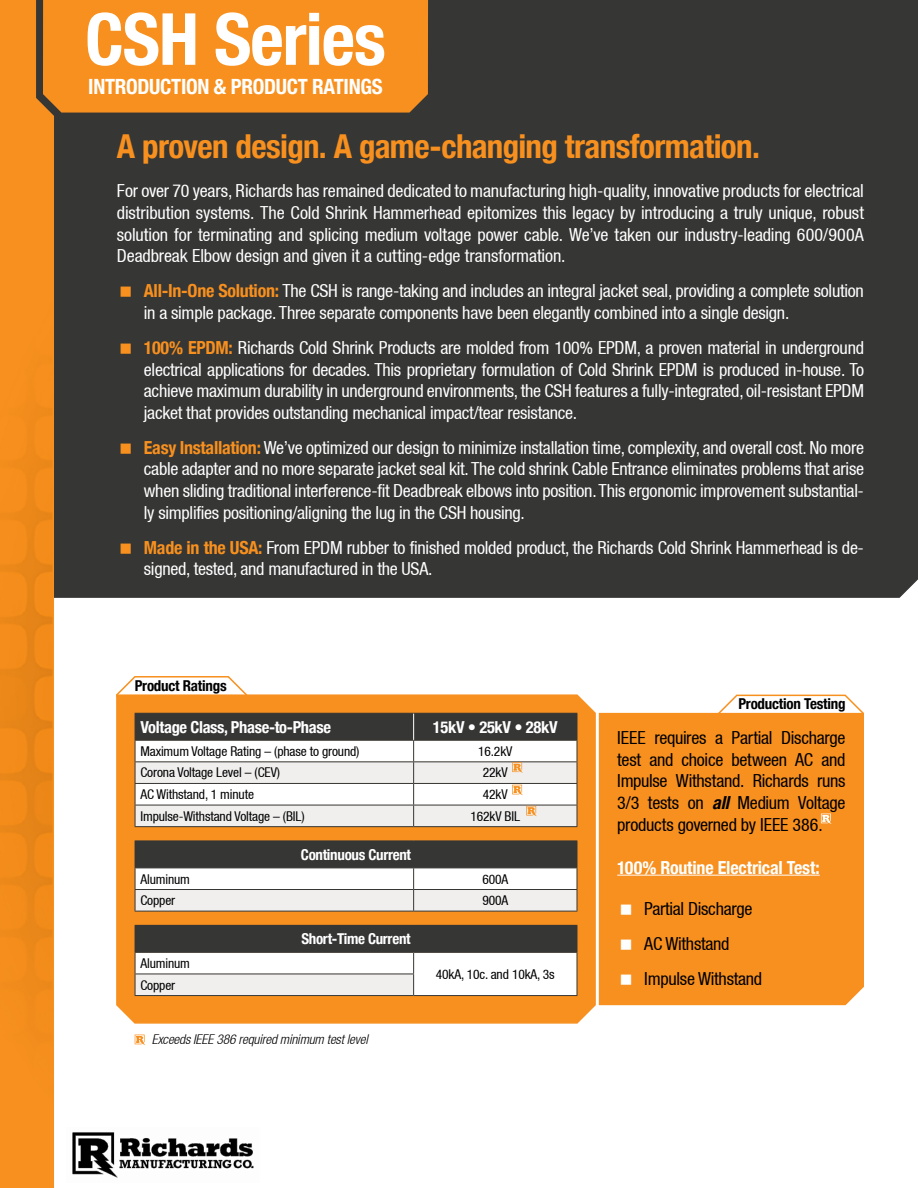
<style>
.page{position:relative;width:918px;height:1188px;background:#fff}
.page>*{position:absolute;margin:0;border:0;box-sizing:border-box;transform-origin:0 0}
.Main_Text{font:700 condensed 72px "Helvetica 77";letter-spacing:-.015em;color:#fff}
.t1{font:700 condensed 33px "Helvetica 77";letter-spacing:-.02em;color:#f7901e}
.t2{font:700 condensed 21px "Helvetica 77";letter-spacing:-.015em;color:#fff}
.text{font:condensed 18px/21.6px "Helvetica 57";letter-spacing:-.015em;color:#fff;text-align:justify}
.t3{font:condensed 18px/21.6px "Helvetica 57";letter-spacing:-.015em;color:#000;text-align:justify}
.t4{font:700 condensed 18px "Helvetica 77";letter-spacing:-.01em;color:#fff}
.R_table_-_header_lef{font:700 condensed 16.5px "Helvetica 77";letter-spacing:-.02em;color:#fff}
.R_table_-_header_cen{font:700 condensed 16.5px "Helvetica 77";letter-spacing:-.02em;color:#fff}
.R_table_-_header_cen-2{font:700 condensed 15px "Helvetica 77";letter-spacing:-.02em;color:#fff}
.t5{font:700 condensed 15px "Helvetica 77";letter-spacing:-.015em;color:#000}
.R_table_-_text_left{font:condensed 13.5px "Helvetica 57";letter-spacing:-.01em;color:#000}
.R_table_-_text_cente{font:condensed 13.5px "Helvetica 57";letter-spacing:-.01em;color:#000}
.list-bullets{font:italic 300 condensed 13.5px "Helvetica 47";letter-spacing:-.01em;color:#000}
.s1{font-family:"Helvetica 77";font-weight:700;color:#f7901e}
.s2{font-family:"Helvetica 77";font-weight:700;font-style:italic}
</style>
<div class="page">
<div style="left:55px;top:0;width:863px;height:598px;background:#363635"></div>
<img style="left:72px;top:1132px;width:182px;height:46px">
<div style="left:55px;top:0;width:374px;height:114px;background:#f7901e"></div>
<svg style="left:0;top:0;width:55px;height:1188px;background:#ef8c1e"></svg>
<svg style="left:135px;top:1035px;width:10px;height:10px"></svg>
<svg style="left:719px;top:694px;width:144px;height:18px"></svg>
<div style="left:598px;top:712px;width:266px;height:294px;background:#f7901e"></div>
<hr style="left:617px;top:875px;width:203px;height:1px;background:#fff">
<svg style="left:821px;top:814px;width:11px;height:10px"></svg>
<svg style="left:116px;top:676px;width:131px;height:18px"></svg>
<svg style="left:116px;top:694px;width:480px;height:330px;background:#f49123"></svg>
<svg style="left:135px;top:841px;width:443px;height:70px"></svg>
<hr style="left:135px;top:911px;width:279px;height:1px;background:#363635">
<hr style="left:414px;top:911px;width:163px;height:1px;background:#363635">
<hr style="left:135px;top:925px;width:279px;height:1px;background:#363635">
<hr style="left:414px;top:925px;width:163px;height:1px;background:#363635">
<svg style="left:135px;top:926px;width:443px;height:70px"></svg>
<hr style="left:135px;top:995px;width:279px;height:1px;background:#363635">
<hr style="left:414px;top:995px;width:163px;height:1px;background:#363635">
<svg style="left:135px;top:713px;width:443px;height:114px"></svg>
<svg style="left:621px;top:905px;width:10px;height:10px"></svg>
<svg style="left:621px;top:940px;width:10px;height:10px"></svg>
<svg style="left:621px;top:975px;width:10px;height:10px"></svg>
<svg style="left:121px;top:287px;width:10px;height:10px"></svg>
<svg style="left:121px;top:343px;width:10px;height:11px"></svg>
<svg style="left:121px;top:443px;width:10px;height:10px"></svg>
<svg style="left:121px;top:543px;width:10px;height:10px"></svg>
<p class="Main_Text" style="left:85px;top:-4px;width:302px">CSH Series</p>
<p class="t2" style="left:88px;top:74px;width:296px">INTRODUCTION &amp; PRODUCT RATINGS</p>
<p class="t1" style="left:117px;top:126px;width:645px">A proven design. A game-changing transformation.</p>
<p class="text" style="left:117px;top:180px;width:749px">For over 70 years, Richards has remained dedicated to manufacturing high-quality, innovative products for electrical distribution systems. The Cold Shrink Hammerhead epitomizes this legacy by introducing a truly unique, robust solution for terminating and splicing medium voltage power cable. We’ve taken our industry-leading 600/900A Deadbreak Elbow design and given it a cutting-edge transformation.</p>
<p class="text" style="left:144px;top:280px;width:722px"><span class="s1">All-In-One Solution:</span> The CSH is range-taking and includes an integral jacket seal, providing a complete solution in a simple package. Three separate components have been elegantly combined into a single design.</p>
<p class="text" style="left:144px;top:337px;width:722px"><span class="s1">100% EPDM:</span> Richards Cold Shrink Products are molded from 100% EPDM, a proven material in underground electrical applications for decades. This proprietary formulation of Cold Shrink EPDM is produced in-house. To achieve maximum durability in underground environments, the CSH features a fully-integrated, oil-resistant EPDM jacket that provides outstanding mechanical impact/tear resistance.</p>
<p class="text" style="left:144px;top:437px;width:722px"><span class="s1">Easy Installation:</span> We’ve optimized our design to minimize installation time, complexity, and overall cost. No more cable adapter and no more separate jacket seal kit. The cold shrink Cable Entrance eliminates problems that arise when sliding traditional interference-fit Deadbreak elbows into position. This ergonomic improvement substantial&shy;ly simplifies positioning/aligning the lug in the CSH housing.</p>
<p class="text" style="left:144px;top:536px;width:722px"><span class="s1">Made in the USA:</span> From EPDM rubber to finished molded product, the Richards Cold Shrink Hammerhead is de&shy;signed, tested, and manufactured in the USA.</p>
<p class="t5" style="left:135px;top:676px;width:94px">Product Ratings</p>
<p class="R_table_-_header_lef" style="left:140px;top:717px;width:192px">Voltage Class, Phase-to-Phase</p>
<p class="R_table_-_header_cen" style="left:433px;top:717px;width:126px">15kV • 25kV • 28kV</p>
<p class="R_table_-_text_left" style="left:140px;top:743px;width:221px">Maximum Voltage Rating – (phase to ground)</p>
<p class="R_table_-_text_cente" style="left:478px;top:743px;width:36px">16.2kV</p>
<p class="R_table_-_text_left" style="left:140px;top:765px;width:141px">Corona Voltage Level – (CEV)</p>
<p class="R_table_-_text_cente" style="left:483px;top:765px;width:26px">22kV</p>
<p class="R_table_-_text_left" style="left:140px;top:786px;width:115px">AC Withstand, 1 minute</p>
<p class="R_table_-_text_cente" style="left:483px;top:786px;width:26px">42kV</p>
<p class="R_table_-_text_left" style="left:140px;top:808px;width:166px">Impulse-Withstand Voltage – (BIL)</p>
<p class="R_table_-_text_cente" style="left:471px;top:808px;width:51px">162kV BIL</p>
<p class="R_table_-_header_cen-2" style="left:301px;top:845px;width:112px">Continuous Current</p>
<p class="R_table_-_text_left" style="left:140px;top:871px;width:51px">Aluminum</p>
<p class="R_table_-_text_cente" style="left:482px;top:871px;width:27px">600A</p>
<p class="R_table_-_text_left" style="left:140px;top:893px;width:36px">Copper</p>
<p class="R_table_-_text_cente" style="left:482px;top:893px;width:27px">900A</p>
<p class="R_table_-_header_cen-2" style="left:301px;top:930px;width:111px">Short-Time Current</p>
<p class="R_table_-_text_left" style="left:140px;top:955px;width:51px">Aluminum</p>
<p class="R_table_-_text_cente" style="left:436px;top:966px;width:120px">40kA, 10c. and 10kA, 3s</p>
<p class="R_table_-_text_left" style="left:140px;top:977px;width:36px">Copper</p>
<p class="list-bullets" style="left:152px;top:1032px;width:217px">Exceeds IEEE 386 required minimum test level</p>
<p class="t5" style="left:738px;top:695px;width:109px">Production Testing</p>
<p class="t3" style="left:617px;top:727px;width:230px">IEEE requires a Partial Discharge test and choice between AC and Impulse Withstand. Richards runs 3/3 tests on <span class="s2">all</span> Medium Voltage products governed by IEEE 386.</p>
<p class="t4" style="left:617px;top:857px;width:204px">100% Routine Electrical Test:</p>
<p class="t3" style="left:644px;top:898px;width:110px">Partial Discharge</p>
<p class="t3" style="left:644px;top:933px;width:87px">AC Withstand</p>
<p class="t3" style="left:644px;top:968px;width:119px">Impulse Withstand</p>
</div>
